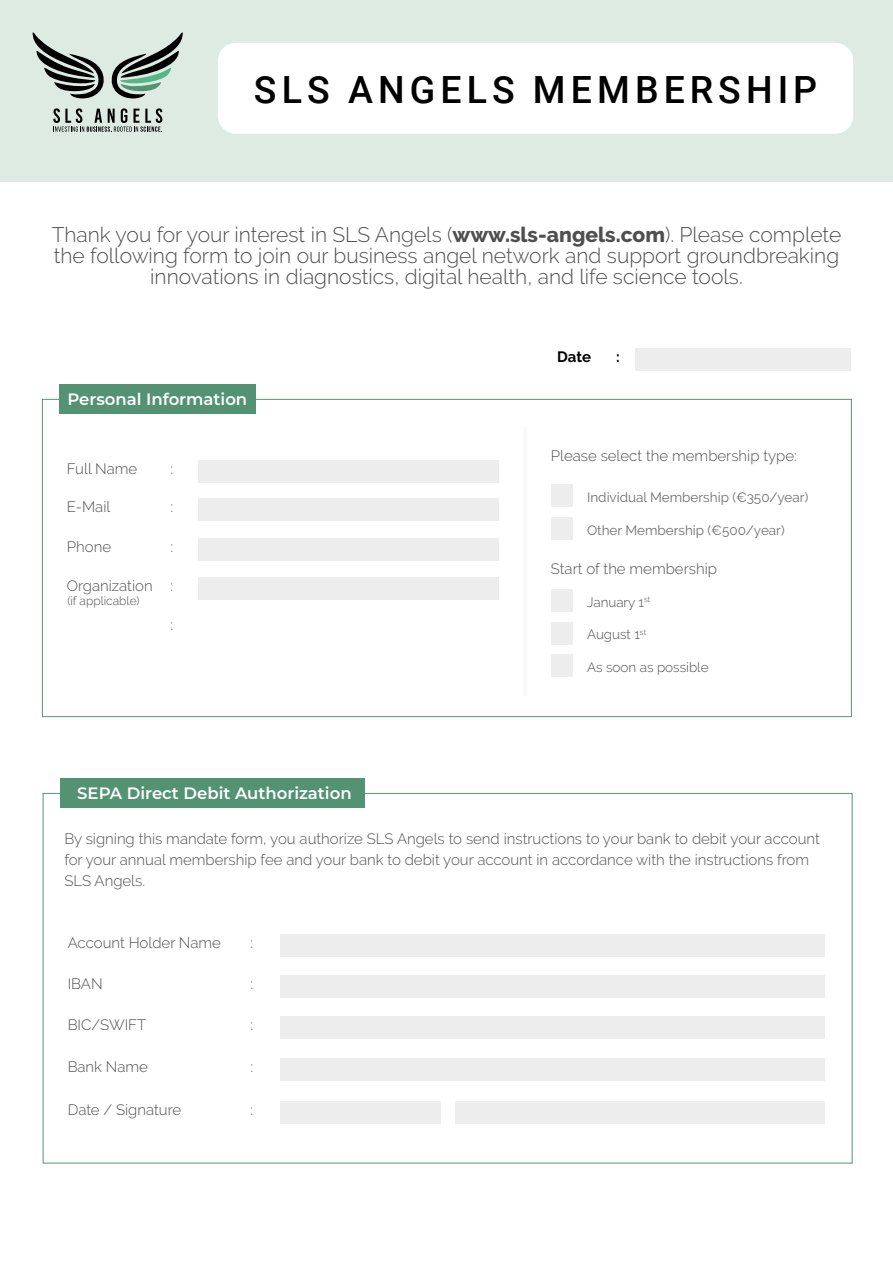
<style>
.page{position:relative;width:893px;height:1263px;background:#fff}
.page>*{position:absolute;margin:0;border:0;box-sizing:border-box;transform-origin:0 0}
.t1{font:500 37.5px "Roboto";letter-spacing:.135em;color:#000}
.t2{font:300 21px/21px "Raleway";color:#504f4f;text-align:center}
.t3{font:600 16.5px "Montserrat";color:#fff}
.t4{font:300 15px/21px "Raleway";color:#504f4f}
.t5{font:700 15px "Raleway";color:#000}
.t6{font:13.5px "Raleway";color:#706f6f}
.t7{font:300 13.5px "Raleway";color:#504f4f}
.t8{font:300 12px "Raleway";color:#504f4f}
.s1{font-weight:800}
</style>
<div class="page">
<div style="left:0;top:0;width:893px;height:181px;background:#ddebe3"></div>
<svg style="left:32px;top:32px;width:151px;height:67px"></svg>
<svg style="left:53px;top:108px;width:109px;height:24px"></svg>
<div style="left:218px;top:43px;width:635px;height:91px;background:#fff;border-radius:18px"></div>
<div style="left:42px;top:399px;width:810px;height:318px;background:#fff;border:1px solid #569474"></div>
<div style="left:59px;top:384px;width:197px;height:30px;background:#539272"></div>
<div style="left:198px;top:499px;width:301px;height:22px;background:#ededed"></div>
<div style="left:198px;top:538px;width:301px;height:22px;background:#ededed"></div>
<div style="left:198px;top:577px;width:301px;height:22px;background:#ededed"></div>
<div style="left:551px;top:485px;width:21px;height:22px;background:#ededed"></div>
<div style="left:198px;top:460px;width:301px;height:23px;background:#ededed"></div>
<div style="left:636px;top:348px;width:215px;height:22px;background:#ededed"></div>
<div style="left:551px;top:517px;width:21px;height:23px;background:#ededed"></div>
<hr style="left:523px;top:427px;width:4px;height:268px;background:#fafafa">
<div style="left:60px;top:778px;width:305px;height:30px;background:#539272"></div>
<div style="left:280px;top:934px;width:544px;height:22px;background:#ededed"></div>
<div style="left:280px;top:975px;width:544px;height:23px;background:#ededed"></div>
<div style="left:280px;top:1017px;width:544px;height:22px;background:#ededed"></div>
<div style="left:280px;top:1058px;width:544px;height:22px;background:#ededed"></div>
<div style="left:280px;top:1101px;width:160px;height:23px;background:#ededed"></div>
<div style="left:454px;top:1101px;width:370px;height:22px;background:#ededed"></div>
<div style="left:551px;top:589px;width:21px;height:23px;background:#ededed"></div>
<div style="left:551px;top:622px;width:21px;height:22px;background:#ededed"></div>
<div style="left:551px;top:655px;width:21px;height:22px;background:#ededed"></div>
<h1 class="t1" style="left:254px;top:63px;width:565px">SLS ANGELS MEMBERSHIP</h1>
<h2 class="t2" style="left:52px;top:224px;width:791px">Thank you for your interest in SLS Angels (<span class="s1">www.sls-angels.com</span>). Please complete the following form to join our business angel network and support groundbreaking innovations in diagnostics, digital health, and life science tools.</h2>
<p class="t3" style="left:67px;top:387px;width:181px">Personal Information</p>
<p class="t4" style="left:67px;top:458px;width:72px">Full Name</p>
<p class="t4" style="left:170px;top:458px;width:4px">:</p>
<p class="t4" style="left:67px;top:497px;width:45px">E-Mail</p>
<p class="t4" style="left:170px;top:497px;width:4px">:</p>
<p class="t4" style="left:67px;top:536px;width:46px">Phone</p>
<p class="t4" style="left:170px;top:536px;width:4px">:</p>
<p class="t4" style="left:67px;top:575px;width:108px">Organization :</p>
<p class="t8" style="left:67px;top:593px;width:74px">(if applicable)</p>
<p class="t4" style="left:170px;top:614px;width:4px">:</p>
<p class="t3" style="left:77px;top:781px;width:276px">SEPA Direct Debit Authorization</p>
<p class="t5" style="left:557px;top:348px;width:35px">Date</p>
<p class="t5" style="left:616px;top:348px;width:5px">:</p>
<p class="t4" style="left:551px;top:445px;width:247px">Please select the membership type:</p>
<p class="t6" style="left:587px;top:489px;width:223px">Individual Membership (€350/year)</p>
<p class="t6" style="left:587px;top:522px;width:199px">Other Membership (€500/year)</p>
<p class="t4" style="left:551px;top:558px;width:168px">Start of the membership</p>
<p class="t7" style="left:587px;top:594px;width:65px">January 1<sup>st</sup></p>
<p class="t7" style="left:587px;top:627px;width:61px">August 1<sup>st</sup></p>
<p class="t7" style="left:587px;top:659px;width:123px">As soon as possible</p>
<p class="t4" style="left:64px;top:828px;width:757px">By signing this mandate form, you authorize SLS Angels to send instructions to your bank to debit your account for your annual membership fee and your bank to debit your account in accordance with the instructions from<br>SLS Angels.</p>
<p class="t4" style="left:68px;top:932px;width:155px">Account Holder Name</p>
<p class="t4" style="left:251px;top:932px;width:4px">:</p>
<p class="t4" style="left:68px;top:973px;width:36px">IBAN</p>
<p class="t4" style="left:251px;top:973px;width:4px">:</p>
<p class="t4" style="left:68px;top:1014px;width:80px">BIC/SWIFT</p>
<p class="t4" style="left:251px;top:1014px;width:4px">:</p>
<p class="t4" style="left:68px;top:1056px;width:82px">Bank Name</p>
<p class="t4" style="left:251px;top:1056px;width:4px">:</p>
<p class="t4" style="left:68px;top:1099px;width:115px">Date / Signature</p>
<p class="t4" style="left:251px;top:1099px;width:4px">:</p>
</div>
